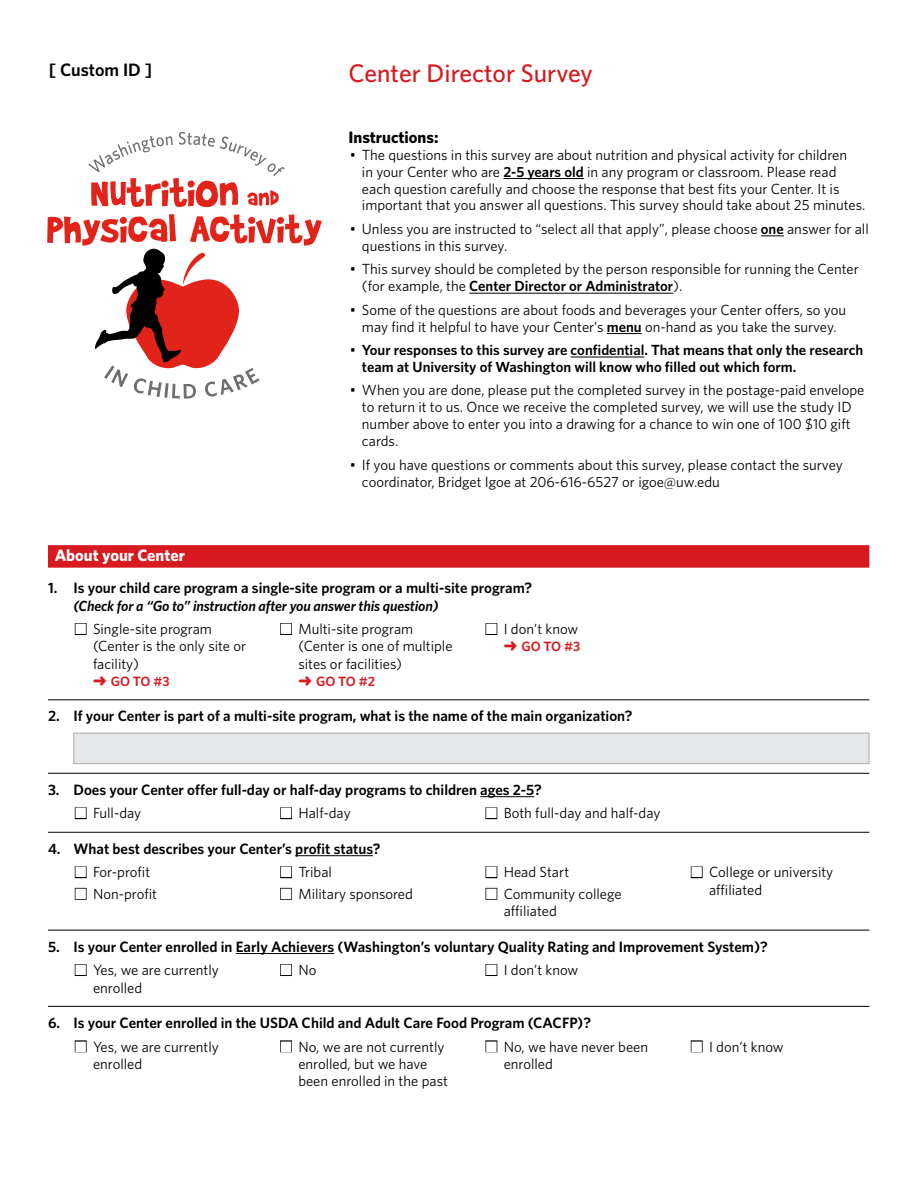
<style>
.page{position:relative;width:918px;height:1188px;background:#fff}
.page>*{position:absolute;margin:0;border:0;box-sizing:border-box;transform-origin:0 0}
.t1{font:500 25.5px "Whitney";color:#d71920}
.t2{font:600 18px "Whitney";color:#000}
.t3{font:700 16.5px "Whitney";color:#fff}
.t4{font:700 16.5px "Whitney";color:#000}
.t5{font:600 15px "Whitney";color:#000}
.t6{font:14.7px/17.2px "Whitney";color:#000}
.t7{font:600 14.7px/17px "Whitney";color:#000}
.t8{font:italic 600 14.7px "Whitney";letter-spacing:-.01em;color:#000}
.t9{font:600 13.5px "Whitney";color:#d71920}
.s1{font-weight:600}
.s2{font-weight:400}
.s3{color:#fff}
</style>
<div class="page">
<svg style="left:88px;top:132px;width:197px;height:75px"></svg>
<svg style="left:47px;top:214px;width:275px;height:185px"></svg>
<div style="left:48px;top:545px;width:821px;height:23px;background:#d71920"></div>
<div style="left:75px;top:623px;width:12px;height:12px;border:2px solid #000"></div>
<div style="left:280px;top:623px;width:12px;height:12px;border:2px solid #000"></div>
<div style="left:485px;top:623px;width:12px;height:12px;border:2px solid #000"></div>
<hr style="left:48px;top:699px;width:821px;height:1px;background:#000">
<hr style="left:48px;top:773px;width:821px;height:1px;background:#000">
<hr style="left:480px;top:796px;width:54px;height:1px;background:#000">
<div style="left:75px;top:807px;width:12px;height:12px;border:2px solid #000"></div>
<div style="left:280px;top:807px;width:12px;height:12px;border:2px solid #000"></div>
<div style="left:485px;top:807px;width:12px;height:12px;border:2px solid #000"></div>
<hr style="left:48px;top:832px;width:821px;height:1px;background:#000">
<hr style="left:295px;top:855px;width:78px;height:1px;background:#000">
<div style="left:75px;top:866px;width:12px;height:12px;border:2px solid #000"></div>
<div style="left:75px;top:888px;width:12px;height:12px;border:2px solid #000"></div>
<div style="left:280px;top:866px;width:12px;height:12px;border:2px solid #000"></div>
<div style="left:280px;top:888px;width:12px;height:12px;border:2px solid #000"></div>
<div style="left:485px;top:866px;width:12px;height:12px;border:2px solid #000"></div>
<div style="left:485px;top:888px;width:12px;height:12px;border:2px solid #000"></div>
<div style="left:691px;top:866px;width:12px;height:12px;border:2px solid #000"></div>
<hr style="left:48px;top:930px;width:821px;height:1px;background:#000">
<hr style="left:236px;top:953px;width:98px;height:1px;background:#000">
<div style="left:75px;top:964px;width:12px;height:12px;border:2px solid #000"></div>
<div style="left:280px;top:964px;width:12px;height:12px;border:2px solid #000"></div>
<div style="left:485px;top:964px;width:12px;height:12px;border:2px solid #000"></div>
<hr style="left:48px;top:1006px;width:821px;height:1px;background:#000">
<div style="left:75px;top:1040px;width:12px;height:12px;border:2px solid #000"></div>
<div style="left:280px;top:1040px;width:12px;height:12px;border:2px solid #000"></div>
<div style="left:485px;top:1040px;width:12px;height:12px;border:2px solid #000"></div>
<div style="left:691px;top:1040px;width:12px;height:12px;border:2px solid #000"></div>
<hr style="left:504px;top:178px;width:80px;height:1px;background:#000">
<svg style="left:761px;top:236px;width:23px;height:1px"></svg>
<hr style="left:469px;top:293px;width:204px;height:1px;background:#000">
<hr style="left:607px;top:333px;width:35px;height:1px;background:#000">
<hr style="left:571px;top:357px;width:73px;height:1px;background:#000">
<div style="left:73px;top:733px;width:796px;height:31px;background:#e6e7e8;border:1px solid #a7a9ac"></div>
<p class="t2" style="left:49px;top:59px;width:105px">[ Custom ID ]</p>
<h1 class="t1" style="left:348px;top:58px;width:246px">Center Director Survey</h1>
<p class="t4" style="left:348px;top:127px;width:91px">Instructions:</p>
<p class="t6" style="left:362px;top:146px;width:505px;text-indent:-12px">• The questions in this survey are about nutrition and physical activity for children<br>in your Center who are <span class="s1">2-5 years old</span> in any program or classroom. Please read each question carefully and choose the response that best fits your Center. It is important that you answer all questions. This survey should take about 25 minutes.</p>
<p class="t6" style="left:362px;top:220px;width:508px;text-indent:-12px">• Unless you are instructed to “select all that apply”, please choose <span class="s1">one</span> answer for all questions in this survey.</p>
<p class="t6" style="left:362px;top:260px;width:498px;text-indent:-12px">• This survey should be completed by the person responsible for running the Center (for example, the <span class="s1">Center Director or Administrator</span>).</p>
<p class="t6" style="left:350px;top:301px;width:498px;text-align:center">• Some of the questions are about foods and beverages your Center offers, so you may find it helpful to have your Center’s <span class="s1">menu</span> on-hand as you take the survey.</p>
<p class="t7" style="left:362px;top:341px;width:503px;text-indent:-12px"><span class="s2">•</span> Your responses to this survey are confidential. That means that only the research team at University of Washington will know who filled out which form.</p>
<p class="t6" style="left:362px;top:382px;width:504px;text-indent:-12px">• When you are done, please put the completed survey in the postage-paid envelope to return it to us. Once we receive the completed survey, we will use the study ID number above to enter you into a drawing for a chance to win one of 100 $10 gift cards.</p>
<p class="t6" style="left:362px;top:456px;width:482px;text-indent:-12px">• If you have questions or comments about this survey, please contact the survey coordinator, Bridget Igoe at 206-616-6527 or igoe@uw.edu</p>
<p class="t3" style="left:55px;top:546px;width:132px">About your Center</p>
<p class="t5" style="left:48px;top:579px;width:486px">1. Is your child care program a single-site program or a multi-site program?</p>
<p class="t8" style="left:74px;top:597px;width:367px">(Check for a “Go to” instruction after you answer this question)</p>
<p class="t6" style="left:93px;top:620px;width:155px;text-indent:-18px"><span class="s3">■</span> Single-site program (Center is the only site or facility)</p>
<p class="t9" style="left:93px;top:673px;width:78px">➜ Goto#3</p>
<p class="t6" style="left:298px;top:620px;width:156px;text-indent:-18px"><span class="s3">■</span> Multi-site program (Center is one of multiple sites or facilities)</p>
<p class="t9" style="left:298px;top:673px;width:78px">➜ Goto#2</p>
<p class="t6" style="left:486px;top:620px;width:94px"><span class="s3">■</span> I don’t know</p>
<p class="t9" style="left:504px;top:639px;width:78px">➜ Goto#3</p>
<p class="t5" style="left:48px;top:707px;width:586px">2. If your Center is part of a multi-site program, what is the name of the main organization?</p>
<p class="t5" style="left:48px;top:780px;width:495px">3. Does your Center offer full-day or half-day programs to children ages 2-5?</p>
<p class="t6" style="left:75px;top:804px;width:68px"><span class="s3">■</span> Full-day</p>
<p class="t6" style="left:280px;top:804px;width:72px"><span class="s3">■</span> Half-day</p>
<p class="t6" style="left:486px;top:804px;width:176px"><span class="s3">■</span> Both full-day and half-day</p>
<p class="t5" style="left:48px;top:839px;width:334px">4. What best describes your Center’s profit status?</p>
<p class="t6" style="left:75px;top:863px;width:77px"><span class="s3">■</span> For-profit</p>
<p class="t6" style="left:75px;top:885px;width:84px"><span class="s3">■</span> Non-profit</p>
<p class="t6" style="left:280px;top:863px;width:53px"><span class="s3">■</span> Tribal</p>
<p class="t6" style="left:280px;top:885px;width:134px"><span class="s3">■</span> Military sponsored</p>
<p class="t6" style="left:486px;top:863px;width:85px"><span class="s3">■</span> Head Start</p>
<p class="t6" style="left:504px;top:885px;width:119px;text-indent:-18px"><span class="s3">■</span> Community college affiliated</p>
<p class="t6" style="left:709px;top:863px;width:126px;text-indent:-18px"><span class="s3">■</span> College or university affiliated</p>
<p class="t5" style="left:48px;top:937px;width:721px">5. Is your Center enrolled in Early Achievers (Washington’s voluntary Quality Rating and Improvement System)?</p>
<p class="t6" style="left:93px;top:961px;width:127px;text-indent:-18px"><span class="s3">■</span> Yes, we are currently enrolled</p>
<p class="t6" style="left:280px;top:961px;width:38px"><span class="s3">■</span> No</p>
<p class="t6" style="left:486px;top:961px;width:94px"><span class="s3">■</span> I don’t know</p>
<p class="t5" style="left:48px;top:1014px;width:545px">6. Is your Center enrolled in the USDA Child and Adult Care Food Program (CACFP)?</p>
<p class="t6" style="left:93px;top:1037px;width:127px;text-indent:-18px"><span class="s3">■</span> Yes, we are currently enrolled</p>
<p class="t6" style="left:298px;top:1037px;width:151px;text-indent:-18px"><span class="s3">■</span> No, we are not currently enrolled, but we have been enrolled in the past</p>
<p class="t6" style="left:504px;top:1037px;width:146px;text-indent:-18px"><span class="s3">■</span> No, we have never been enrolled</p>
<p class="t6" style="left:691px;top:1037px;width:94px"><span class="s3">■</span> I don’t know</p>
</div>
